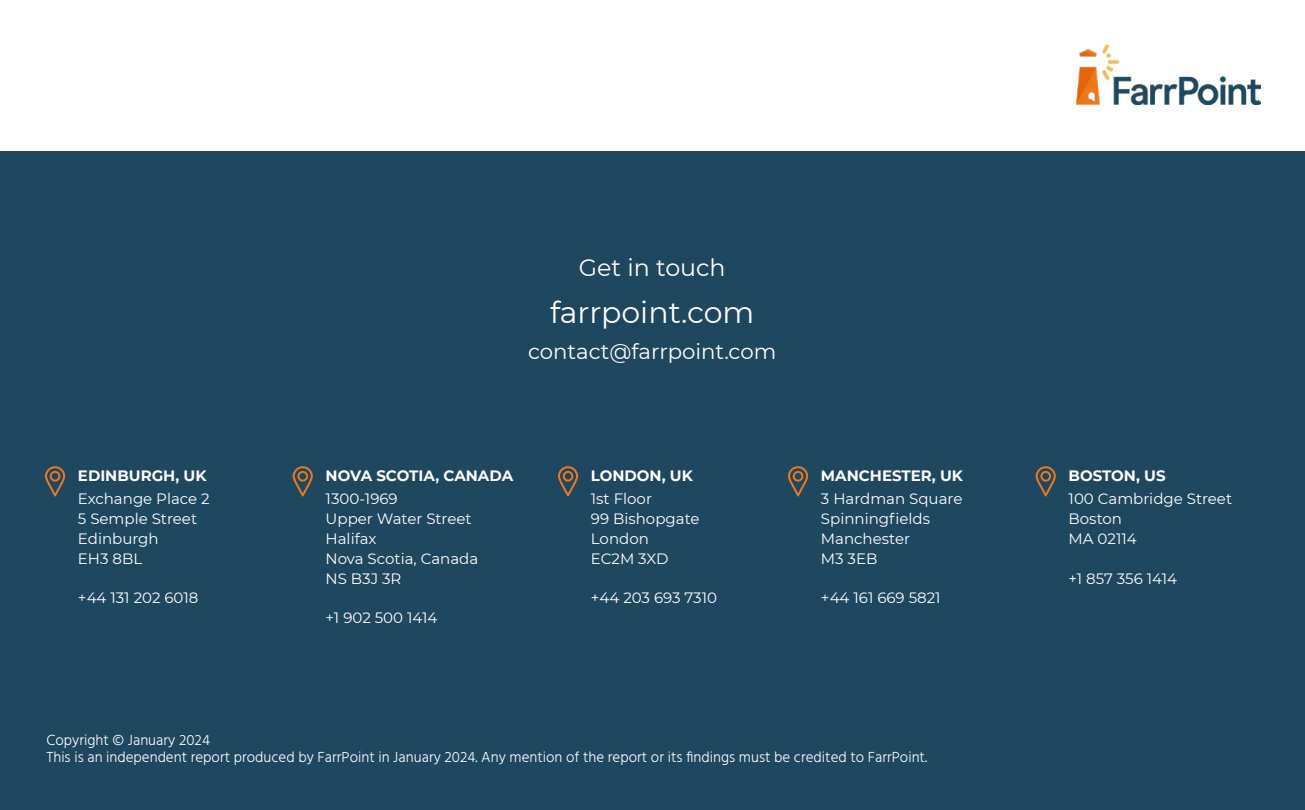
<style>
.page{position:relative;width:1305px;height:810px;background:#fff}
.page>*{position:absolute;margin:0;border:0;box-sizing:border-box;transform-origin:0 0}
.t1{font:30px "Montserrat";color:#fff}
.t2{font:23.75px "Montserrat";color:#fff}
.t3{font:21.25px "Montserrat";color:#fff}
.t4{font:15px/19.9px "Montserrat";color:#fff}
.t5{font:300 15px/17.5px "Hind";color:#fff}
.t6{font:700 15px "Montserrat";color:#fff}
</style>
<div class="page">
<div style="left:0;top:151px;width:1305px;height:659px;background:#1d485f"></div>
<img style="left:1076px;top:45px;width:184px;height:60px">
<svg style="left:293px;top:466px;width:20px;height:30px"></svg>
<svg style="left:45px;top:466px;width:20px;height:30px"></svg>
<svg style="left:558px;top:466px;width:20px;height:30px"></svg>
<svg style="left:788px;top:466px;width:20px;height:30px"></svg>
<svg style="left:1036px;top:466px;width:20px;height:30px"></svg>
<p class="t6" style="left:78px;top:465px;width:130px">EDINBURGH, UK</p>
<p class="t4" style="left:78px;top:488px;width:133px">Exchange Place 2<br>5 Semple Street<br>Edinburgh<br>EH3 8BL</p>
<p class="t4" style="left:78px;top:588px;width:122px">+44 131 202 6018</p>
<h2 class="t2" style="left:579px;top:251px;width:148px">Get in touch</h2>
<h1 class="t1" style="left:550px;top:292px;width:206px">farrpoint.com</h1>
<h3 class="t3" style="left:528px;top:337px;width:250px">contact@farrpoint.com</h3>
<p class="t6" style="left:326px;top:465px;width:189px">NOVA SCOTIA, CANADA</p>
<p class="t4" style="left:326px;top:488px;width:154px">1300-1969<br>Upper Water Street<br>Halifax<br>Nova Scotia, Canada<br>NS B3J 3R</p>
<p class="t4" style="left:326px;top:607px;width:113px">+1 902 500 1414</p>
<p class="t6" style="left:591px;top:465px;width:103px">LONDON, UK</p>
<p class="t4" style="left:591px;top:488px;width:110px">1st Floor<br>99 Bishopgate<br>London<br>EC2M 3XD</p>
<p class="t4" style="left:591px;top:588px;width:128px">+44 203 693 7310</p>
<p class="t6" style="left:821px;top:465px;width:143px">MANCHESTER, UK</p>
<p class="t4" style="left:821px;top:488px;width:143px">3 Hardman Square<br>Spinningfields<br>Manchester<br>M3 3EB</p>
<p class="t4" style="left:821px;top:588px;width:121px">+44 161 669 5821</p>
<p class="t5" style="left:46px;top:732px;width:882px">Copyright © January 2024<br>This is an independent report produced by FarrPoint in January 2024. Any mention of the report or its findings must be credited to FarrPoint.</p>
<p class="t6" style="left:1069px;top:465px;width:99px">BOSTON, US</p>
<p class="t4" style="left:1069px;top:488px;width:165px">100 Cambridge Street<br>Boston<br>MA 02114</p>
<p class="t4" style="left:1069px;top:568px;width:110px">+1 857 356 1414</p>
</div>
